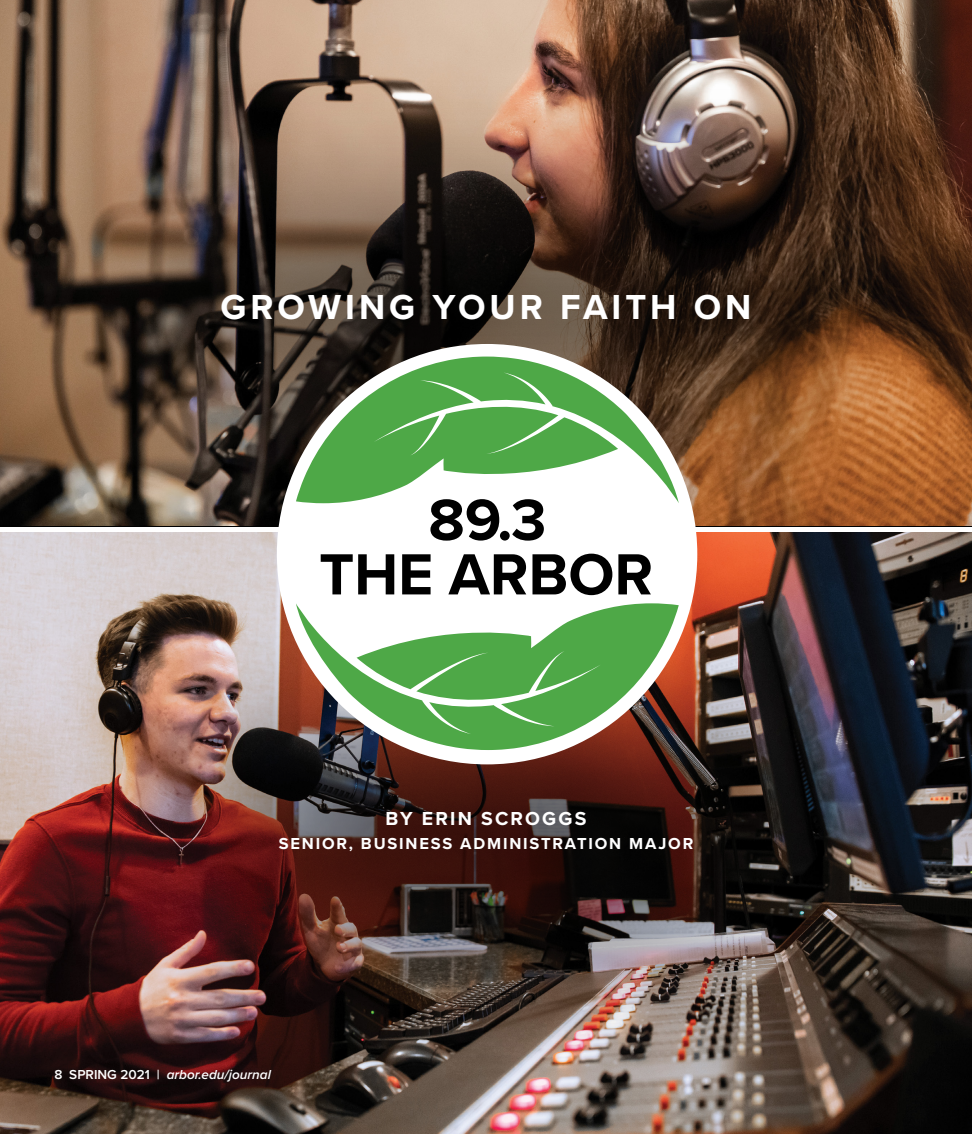
<style>
.page{position:relative;width:972px;height:1134px;background:#fff}
.page>*{position:absolute;margin:0;border:0;box-sizing:border-box;transform-origin:0 0}
.t1{font:700 60.15px "Proxima Nova";color:#000}
.t2{font:700 36px "Proxima Nova";letter-spacing:.11em;color:#fff}
.t3{font:700 19.5px "Proxima Nova";letter-spacing:.11em;color:#fff}
.t4{font:700 16.5px "Proxima Nova";letter-spacing:.11em;color:#fff}
.t5{font:italic 600 13.5px "Proxima Nova";color:#fff}
.s1{font-style:normal}
</style>
<div class="page">
<img style="left:0;top:532px;width:972px;height:602px">
<img style="left:0;top:0;width:972px;height:526px">
<img style="left:65px;top:588px;width:841px;height:486px">
<div style="left:7px;top:71px;width:959px;height:472px;background:#000;opacity:.75"></div>
<div style="left:277px;top:344px;width:420px;height:420px;background:#fff;border-radius:50%"></div>
<svg style="left:296px;top:603px;width:383px;height:147px;fill:#4ea847"></svg>
<svg style="left:296px;top:357px;width:383px;height:146px;fill:#4ea847"></svg>
<h2 class="t2" style="left:220px;top:280px;width:533px">GROWING YOUR FAITH ON</h2>
<h1 class="t1" style="left:428px;top:475px;width:119px">89.3</h1>
<h1 class="t1" style="left:319px;top:530px;width:335px">THE ARBOR</h1>
<p class="t3" style="left:386px;top:803px;width:202px">BY ERIN SCROGGS</p>
<p class="t4" style="left:279px;top:831px;width:416px">SENIOR, BUSINESS ADMINISTRATION MAJOR</p>
<p class="t5" style="left:54px;top:1064px;width:218px"><span class="s1">8 SPRING 2021 |</span> arbor.edu/journal</p>
</div>
